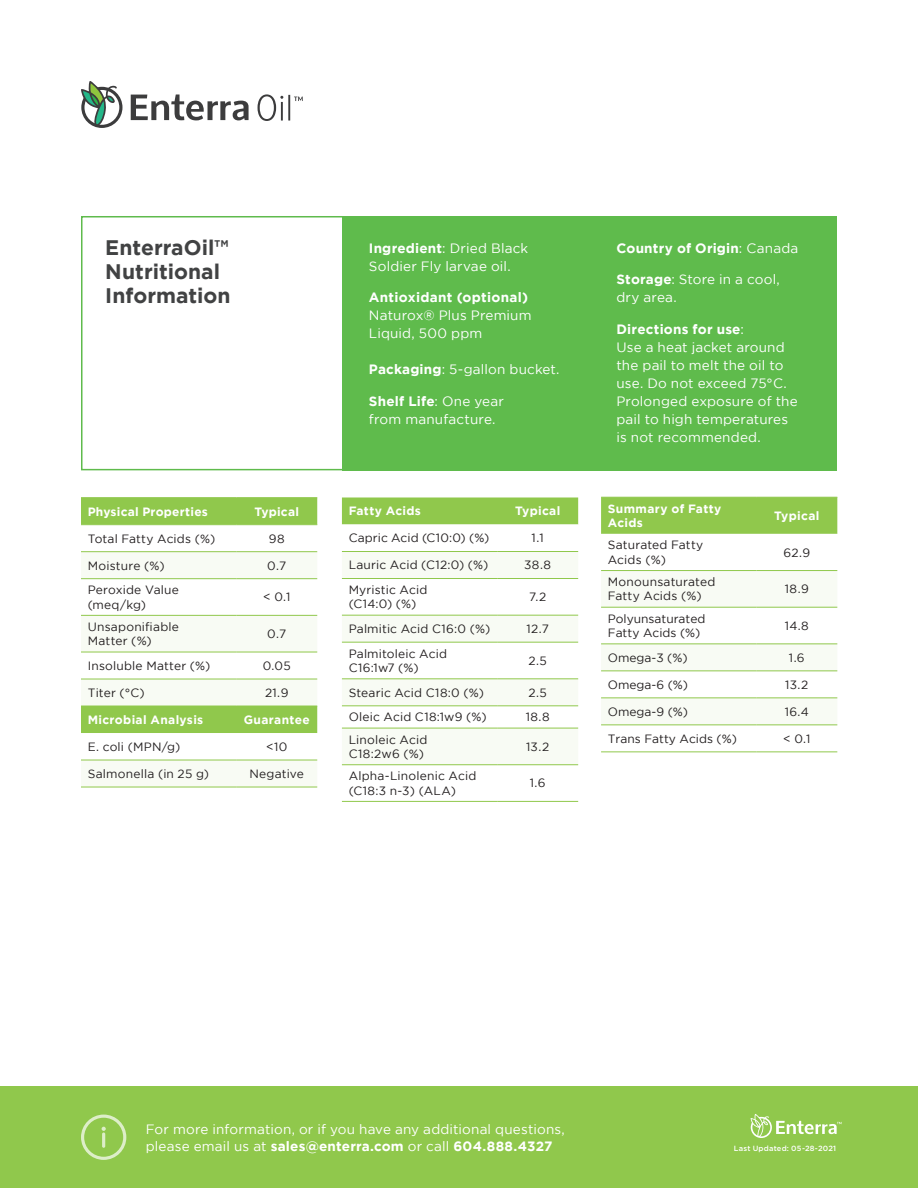
<style>
.page{position:relative;width:918px;height:1188px;background:#fff}
.page>*{position:absolute;margin:0;border:0;box-sizing:border-box;transform-origin:0 0}
.t1{font:700 21px/24px "Gotham";color:#414243}
.t2{font:13.5px/18px "Gotham";letter-spacing:.01em;color:#fff}
.Paragraph_Style_1{font:700 13.5px "Gotham";letter-spacing:.02em;color:#fff}
.t3{font:12px/14.4px "Gotham";letter-spacing:.015em;color:#231f20}
.Paragraph_Style_1-2{font:700 12px/14.4px "Gotham";letter-spacing:.025em;color:#fff}
.t4{font:500 7.5px "Gotham";letter-spacing:.03em;color:#fff}
.s1{font-weight:700}
.s2{font-weight:400}
</style>
<div class="page">
<svg style="left:81px;top:81px;width:41px;height:47px"></svg>
<svg style="left:131px;top:94px;width:118px;height:26px"></svg>
<svg style="left:258px;top:94px;width:45px;height:27px"></svg>
<div style="left:0;top:1086px;width:918px;height:102px;background:#90c84c"></div>
<svg style="left:81px;top:1115px;width:45px;height:45px"></svg>
<svg style="left:751px;top:1114px;width:91px;height:24px"></svg>
<div style="left:81px;top:498px;width:236px;height:26px;background:#90c84c"></div>
<svg style="left:81px;top:525px;width:236px;height:1px"></svg>
<svg style="left:81px;top:552px;width:236px;height:235px;fill:#f8fbf4"></svg>
<div style="left:81px;top:707px;width:236px;height:26px;background:#90c84c"></div>
<hr style="left:81px;top:497px;width:155px;height:1px;background:#90c84c">
<hr style="left:236px;top:497px;width:81px;height:1px;background:#90c84c">
<hr style="left:81px;top:578px;width:155px;height:1px;background:#90c84c">
<hr style="left:236px;top:578px;width:81px;height:1px;background:#90c84c">
<hr style="left:81px;top:615px;width:155px;height:1px;background:#90c84c">
<hr style="left:236px;top:615px;width:81px;height:1px;background:#90c84c">
<hr style="left:81px;top:652px;width:155px;height:1px;background:#90c84c">
<hr style="left:236px;top:652px;width:81px;height:1px;background:#90c84c">
<hr style="left:81px;top:524px;width:155px;height:1px;background:#90c84c">
<hr style="left:236px;top:524px;width:81px;height:1px;background:#90c84c">
<hr style="left:81px;top:551px;width:155px;height:1px;background:#90c84c">
<hr style="left:236px;top:551px;width:81px;height:1px;background:#90c84c">
<hr style="left:81px;top:679px;width:155px;height:1px;background:#90c84c">
<hr style="left:236px;top:679px;width:81px;height:1px;background:#90c84c">
<hr style="left:81px;top:760px;width:155px;height:1px;background:#90c84c">
<hr style="left:236px;top:760px;width:81px;height:1px;background:#90c84c">
<hr style="left:81px;top:787px;width:155px;height:1px;background:#90c84c">
<hr style="left:236px;top:787px;width:81px;height:1px;background:#90c84c">
<hr style="left:81px;top:706px;width:155px;height:1px;background:#90c84c">
<hr style="left:236px;top:706px;width:81px;height:1px;background:#90c84c">
<div style="left:342px;top:498px;width:236px;height:27px;background:#90c84c"></div>
<svg style="left:342px;top:765px;width:236px;height:36px"></svg>
<svg style="left:342px;top:552px;width:236px;height:212px;fill:#f8fbf4"></svg>
<hr style="left:342px;top:578px;width:155px;height:1px;background:#90c84c">
<hr style="left:497px;top:578px;width:81px;height:1px;background:#90c84c">
<hr style="left:342px;top:551px;width:155px;height:1px;background:#90c84c">
<hr style="left:497px;top:551px;width:81px;height:1px;background:#90c84c">
<hr style="left:342px;top:764px;width:155px;height:1px;background:#90c84c">
<hr style="left:497px;top:764px;width:81px;height:1px;background:#90c84c">
<hr style="left:342px;top:801px;width:155px;height:1px;background:#90c84c">
<hr style="left:497px;top:801px;width:81px;height:1px;background:#90c84c">
<hr style="left:342px;top:615px;width:155px;height:1px;background:#90c84c">
<hr style="left:497px;top:615px;width:81px;height:1px;background:#90c84c">
<hr style="left:342px;top:642px;width:155px;height:1px;background:#90c84c">
<hr style="left:497px;top:642px;width:81px;height:1px;background:#90c84c">
<hr style="left:342px;top:679px;width:155px;height:1px;background:#90c84c">
<hr style="left:497px;top:679px;width:81px;height:1px;background:#90c84c">
<hr style="left:342px;top:706px;width:155px;height:1px;background:#90c84c">
<hr style="left:497px;top:706px;width:81px;height:1px;background:#90c84c">
<hr style="left:342px;top:728px;width:155px;height:1px;background:#90c84c">
<hr style="left:497px;top:728px;width:81px;height:1px;background:#90c84c">
<div style="left:601px;top:498px;width:236px;height:36px;background:#90c84c"></div>
<svg style="left:601px;top:751px;width:236px;height:1px"></svg>
<svg style="left:601px;top:571px;width:236px;height:154px"></svg>
<hr style="left:601px;top:570px;width:155px;height:1px;background:#90c84c">
<hr style="left:756px;top:570px;width:81px;height:1px;background:#90c84c">
<hr style="left:601px;top:497px;width:155px;height:1px;background:#90c84c">
<hr style="left:756px;top:497px;width:81px;height:1px;background:#90c84c">
<hr style="left:601px;top:607px;width:155px;height:1px;background:#90c84c">
<hr style="left:756px;top:607px;width:81px;height:1px;background:#90c84c">
<hr style="left:601px;top:644px;width:155px;height:1px;background:#90c84c">
<hr style="left:756px;top:644px;width:81px;height:1px;background:#90c84c">
<hr style="left:601px;top:671px;width:155px;height:1px;background:#90c84c">
<hr style="left:756px;top:671px;width:81px;height:1px;background:#90c84c">
<hr style="left:601px;top:698px;width:155px;height:1px;background:#90c84c">
<hr style="left:756px;top:698px;width:81px;height:1px;background:#90c84c">
<hr style="left:601px;top:725px;width:155px;height:1px;background:#90c84c">
<hr style="left:756px;top:725px;width:81px;height:1px;background:#90c84c">
<hr style="left:601px;top:752px;width:155px;height:1px;background:#90c84c">
<hr style="left:756px;top:752px;width:81px;height:1px;background:#90c84c">
<div style="left:342px;top:216px;width:494px;height:254px;background:#5fbb4c"></div>
<div style="left:81px;top:216px;width:263px;height:254px;border:2px solid #5fbb4c"></div>
<p class="t1" style="left:105px;top:235px;width:127px">EnterraOil™<br>Nutritional<br>Information</p>
<p class="t2" style="left:369px;top:239px;width:161px"><span class="s1">Ingredient</span>: Dried Black<br>Soldier Fly larvae oil.</p>
<p class="Paragraph_Style_1" style="left:369px;top:290px;width:161px">Antioxidant (optional)</p>
<p class="t2" style="left:369px;top:306px;width:164px">Naturox® Plus Premium<br>Liquid, 500 ppm</p>
<p class="t2" style="left:369px;top:360px;width:192px"><span class="s1">Packaging</span>: 5-gallon bucket.</p>
<p class="t2" style="left:369px;top:392px;width:136px"><span class="s1">Shelf Life</span>: One year from manufacture.</p>
<p class="Paragraph_Style_1-2" style="left:88px;top:504px;width:122px">Physical Properties</p>
<p class="Paragraph_Style_1-2" style="left:254px;top:504px;width:46px">Typical</p>
<p class="t3" style="left:88px;top:531px;width:129px">Total Fatty Acids (%)</p>
<p class="t3" style="left:269px;top:531px;width:17px">98</p>
<p class="t3" style="left:88px;top:558px;width:78px">Moisture (%)</p>
<p class="t3" style="left:267px;top:558px;width:20px">0.7</p>
<p class="t3" style="left:88px;top:583px;width:93px">Peroxide Value (meq/kg)</p>
<p class="t3" style="left:263px;top:590px;width:29px">&lt; 0.1</p>
<p class="t3" style="left:88px;top:619px;width:93px">Unsaponifiable<br>Matter (%)</p>
<p class="t3" style="left:267px;top:626px;width:20px">0.7</p>
<p class="t3" style="left:88px;top:658px;width:124px">Insoluble Matter (%)</p>
<p class="t3" style="left:263px;top:658px;width:30px">0.05</p>
<p class="t3" style="left:88px;top:685px;width:59px">Titer (°C)</p>
<p class="t3" style="left:265px;top:685px;width:25px">21.9</p>
<p class="Paragraph_Style_1-2" style="left:88px;top:712px;width:117px">Microbial Analysis</p>
<p class="Paragraph_Style_1-2" style="left:244px;top:712px;width:68px">Guarantee</p>
<p class="t3" style="left:88px;top:739px;width:94px">E. coli (MPN/g)</p>
<p class="t3" style="left:266px;top:739px;width:23px">&lt;10</p>
<p class="t3" style="left:88px;top:766px;width:123px">Salmonella (in 25 g)</p>
<p class="t3" style="left:249px;top:766px;width:56px">Negative</p>
<p class="Paragraph_Style_1-2" style="left:349px;top:504px;width:74px">Fatty Acids</p>
<p class="Paragraph_Style_1-2" style="left:515px;top:504px;width:47px">Typical</p>
<p class="t3" style="left:349px;top:531px;width:142px">Capric Acid (C10:0) (%)</p>
<p class="t3" style="left:532px;top:531px;width:14px">1.1</p>
<p class="t3" style="left:349px;top:558px;width:141px">Lauric Acid (C12:0) (%)</p>
<p class="t3" style="left:524px;top:558px;width:28px">38.8</p>
<p class="t3" style="left:349px;top:582px;width:80px">Myristic Acid (C14:0) (%)</p>
<p class="t3" style="left:529px;top:590px;width:19px">7.2</p>
<p class="t3" style="left:349px;top:621px;width:143px">Palmitic Acid C16:0 (%)</p>
<p class="t3" style="left:527px;top:621px;width:24px">12.7</p>
<p class="t3" style="left:349px;top:646px;width:100px">Palmitoleic Acid<br>C16:1w7 (%)</p>
<p class="t3" style="left:528px;top:653px;width:20px">2.5</p>
<p class="t3" style="left:349px;top:685px;width:137px">Stearic Acid C18:0 (%)</p>
<p class="t3" style="left:528px;top:685px;width:20px">2.5</p>
<p class="t3" style="left:349px;top:710px;width:140px">Oleic Acid C18:1w9 (%)</p>
<p class="t3" style="left:526px;top:710px;width:25px">18.8</p>
<p class="t3" style="left:349px;top:732px;width:80px">Linoleic Acid<br>C18:2w6 (%)</p>
<p class="t3" style="left:526px;top:739px;width:25px">13.2</p>
<p class="t3" style="left:349px;top:769px;width:129px">Alpha-Linolenic Acid</p>
<p class="t3" style="left:349px;top:783px;width:109px">(C18:3 n-3) (ALA)</p>
<p class="t3" style="left:530px;top:776px;width:17px">1.6</p>
<p class="Paragraph_Style_1" style="left:616px;top:240px;width:183px">Country of Origin<span class="s2">: Canada</span></p>
<p class="t2" style="left:616px;top:270px;width:165px"><span class="s1">Storage</span>: Store in a cool, dry area.</p>
<p class="t2" style="left:616px;top:320px;width:183px"><span class="s1">Directions for use</span>:<br>Use a heat jacket around the pail to melt the oil to use. Do not exceed 75°C.<br>Prolonged exposure of the pail to high temperatures is not recommended.</p>
<p class="Paragraph_Style_1-2" style="left:608px;top:501px;width:115px">Summary of Fatty<br>Acids</p>
<p class="Paragraph_Style_1-2" style="left:774px;top:508px;width:47px">Typical</p>
<p class="t3" style="left:608px;top:538px;width:97px">Saturated Fatty<br>Acids (%)</p>
<p class="t3" style="left:784px;top:545px;width:28px">62.9</p>
<p class="t3" style="left:608px;top:574px;width:109px">Monounsaturated<br>Fatty Acids (%)</p>
<p class="t3" style="left:785px;top:582px;width:25px">18.9</p>
<p class="t3" style="left:608px;top:611px;width:99px">Polyunsaturated<br>Fatty Acids (%)</p>
<p class="t3" style="left:785px;top:618px;width:26px">14.8</p>
<p class="t3" style="left:608px;top:650px;width:81px">Omega-3 (%)</p>
<p class="t3" style="left:789px;top:650px;width:17px">1.6</p>
<p class="t3" style="left:608px;top:677px;width:82px">Omega-6 (%)</p>
<p class="t3" style="left:785px;top:677px;width:25px">13.2</p>
<p class="t3" style="left:608px;top:704px;width:82px">Omega-9 (%)</p>
<p class="t3" style="left:785px;top:704px;width:26px">16.4</p>
<p class="t3" style="left:608px;top:731px;width:131px">Trans Fatty Acids (%)</p>
<p class="t3" style="left:783px;top:731px;width:29px">&lt; 0.1</p>
<p class="t2" style="left:146px;top:1121px;width:421px;line-height:16.5px">For more information, or if you have any additional questions, please email us at <span class="s1">sales@enterra.com</span> or call <span class="s1">604.888.4327</span></p>
<p class="t4" style="left:734px;top:1144px;width:104px">Last Updated: 05-28-2021</p>
</div>
